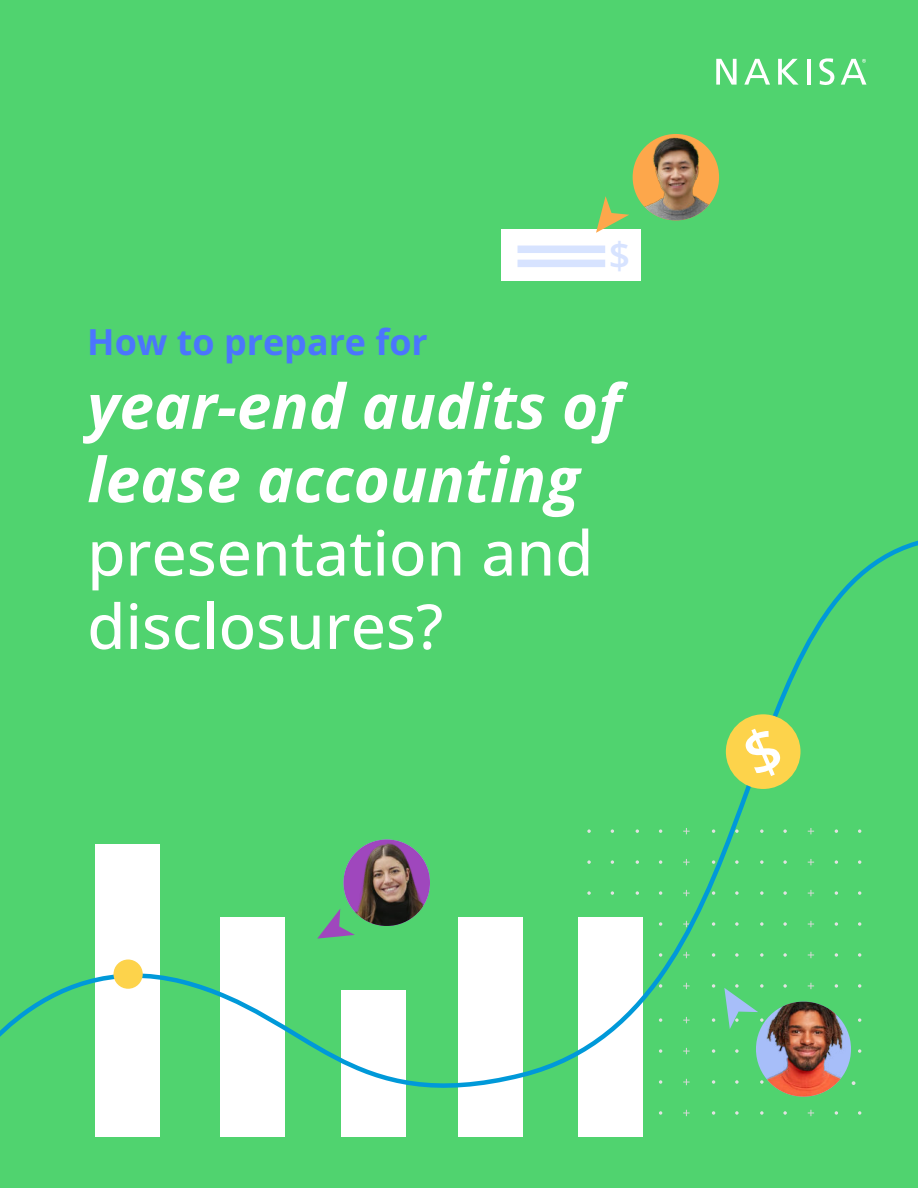
<style>
.page{position:relative;width:918px;height:1188px;background:#50d36f}
.page>*{position:absolute;margin:0;border:0;box-sizing:border-box;transform-origin:0 0}
.t1{font:italic 700 61.95px/73.3px "Open Sans";color:#fff}
.t2{font:500 61.95px/73.3px "Open Sans";color:#fff}
.t3{font:600 37.65px "Open Sans";color:#d7e3ff}
.t4{font:700 35.85px "Open Sans";color:#4b75fd}
</style>
<div class="page">
<div style="left:95px;top:844px;width:65px;height:293px;background:#fff"></div>
<div style="left:220px;top:917px;width:65px;height:220px;background:#fff"></div>
<div style="left:578px;top:917px;width:64px;height:220px;background:#fff"></div>
<div style="left:458px;top:917px;width:65px;height:220px;background:#fff"></div>
<div style="left:341px;top:991px;width:65px;height:146px;background:#fff"></div>
<svg style="left:0;top:540px;width:918px;height:579px"></svg>
<svg style="left:744px;top:59px;width:26px;height:26px"></svg>
<svg style="left:819px;top:58px;width:16px;height:27px"></svg>
<hr style="left:807px;top:59px;width:3px;height:26px;background:#fff">
<svg style="left:778px;top:59px;width:21px;height:26px"></svg>
<svg style="left:841px;top:59px;width:26px;height:26px"></svg>
<svg style="left:716px;top:59px;width:21px;height:26px"></svg>
<div style="left:726px;top:714px;width:74px;height:75px;background:#fdd34b;border-radius:50%"></div>
<div style="left:114px;top:960px;width:29px;height:29px;background:#fdd34b;border-radius:50%"></div>
<img style="left:344px;top:840px;width:86px;height:86px;border-radius:43px">
<svg style="left:317px;top:909px;width:38px;height:30px"></svg>
<svg style="left:852px;top:1081px;width:3px;height:4px"></svg>
<svg style="left:724px;top:984px;width:40px;height:45px"></svg>
<img style="left:756px;top:1002px;width:95px;height:95px;border-radius:48px">
<div style="left:501px;top:229px;width:139px;height:52px;background:#fff"></div>
<img style="left:633px;top:134px;width:86px;height:86px;border-radius:43px">
<svg style="left:596px;top:196px;width:33px;height:37px"></svg>
<div style="left:518px;top:246px;width:87px;height:7px;background:#d7e3ff"></div>
<div style="left:518px;top:260px;width:87px;height:7px;background:#d7e3ff"></div>
<p class="t3" style="left:609px;top:240px;width:23px">$</p>
<p class="t4" style="left:87px;top:328px;width:342px">How to prepare for</p>
<p class="t1" style="left:87px;top:376px;width:536px">year-end audits of lease accounting</p>
<p class="t2" style="left:87px;top:523px;width:508px">presentation and disclosures?</p>
</div>
